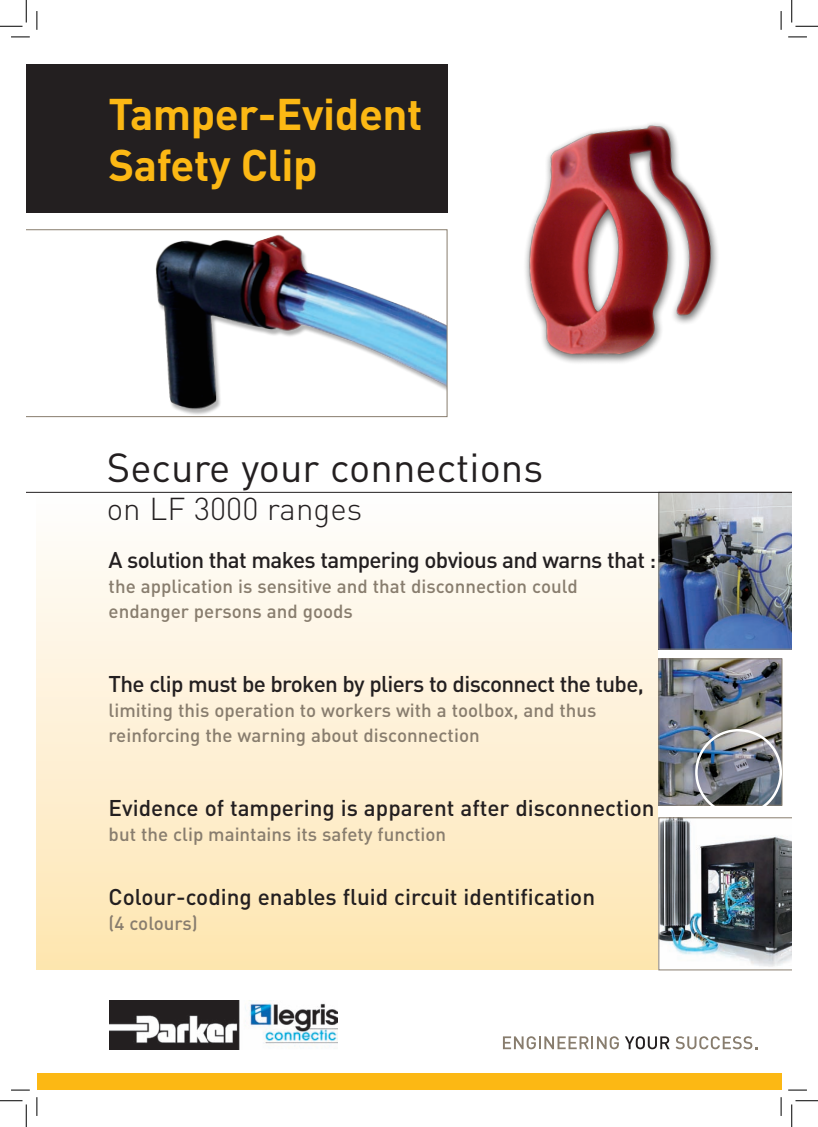
<style>
.page{position:relative;width:818px;height:1127px;background:#fff}
.page>*{position:absolute;margin:0;border:0;box-sizing:border-box;transform-origin:0 0}
.t1{font:700 43.75px/51.2px "DINOT";letter-spacing:-.01em;color:#fcb814}
.t2{font:40px "DINOT";color:#231f20}
.t3{font:300 31.25px "DINOT";color:#231f20}
.t4{font:500 22.5px "DINOT";letter-spacing:-.02em;color:#231f20}
.t5{font:500 22.5px "DINOT";color:#231f20}
.t6{font:500 18.75px/25px "DINOT";color:#887d6e}
</style>
<div class="page">
<div style="left:26px;top:64px;width:422px;height:148px;background:#231f20"></div>
<div style="left:37px;top:492px;width:744px;height:477px;background:linear-gradient(to bottom,#fefefe,#fee5b1)"></div>
<div style="left:658px;top:492px;width:134px;height:478px;background:#fff"></div>
<img style="left:110px;top:1000px;width:228px;height:48px">
<div style="left:37px;top:1073px;width:744px;height:16px;background:#fcb814"></div>
<svg style="left:503px;top:1036px;width:116px;height:12px"></svg>
<svg style="left:625px;top:1036px;width:44px;height:12px"></svg>
<svg style="left:675px;top:1036px;width:82px;height:12px"></svg>
<img style="left:659px;top:493px;width:133px;height:156px">
<img style="left:659px;top:817px;width:133px;height:152px">
<img style="left:660px;top:660px;width:120px;height:143px">
<div style="left:658px;top:658px;width:124px;height:147px;border:1px solid #887d6e"></div>
<hr style="left:26px;top:492px;width:766px;height:1px;background:#231f20">
<div style="left:695px;top:728px;width:87px;height:87px;border:2px solid #fff;border-radius:50%"></div>
<img style="left:525px;top:123px;width:193px;height:240px">
<svg style="left:26px;top:229px;width:421px;height:188px"></svg>
<svg style="left:11px;top:36px;width:19px;height:2px"></svg>
<svg style="left:788px;top:36px;width:19px;height:2px"></svg>
<svg style="left:11px;top:1089px;width:19px;height:1px"></svg>
<svg style="left:788px;top:1089px;width:19px;height:1px"></svg>
<svg style="left:36px;top:11px;width:2px;height:19px"></svg>
<svg style="left:36px;top:1097px;width:2px;height:18px"></svg>
<svg style="left:780px;top:11px;width:2px;height:19px"></svg>
<svg style="left:780px;top:1097px;width:2px;height:18px"></svg>
<svg style="left:0;top:0;width:27px;height:27px"></svg>
<svg style="left:0;top:1100px;width:27px;height:26px"></svg>
<svg style="left:791px;top:0;width:27px;height:27px"></svg>
<svg style="left:791px;top:1100px;width:27px;height:26px"></svg>
<h1 class="t1" style="left:108px;top:87px;width:316px">Tamper-Evident<br>Safety Clip</h1>
<h2 class="t2" style="left:107px;top:440px;width:438px">Secure your connections</h2>
<h3 class="t3" style="left:107px;top:487px;width:257px">on LF 3000 ranges</h3>
<p class="t4" style="left:109px;top:544px;width:549px">A solution that makes tampering obvious and warns that :</p>
<p class="t6" style="left:109px;top:573px;width:471px">the application is sensitive and that disconnection could endanger persons and goods</p>
<p class="t4" style="left:109px;top:668px;width:537px">The clip must be broken by pliers to disconnect the tube,</p>
<p class="t6" style="left:109px;top:696px;width:489px">limiting this operation to workers with a toolbox, and thus reinforcing the warning about disconnection</p>
<p class="t5" style="left:109px;top:792px;width:547px">Evidence of tampering is apparent after disconnection</p>
<p class="t6" style="left:109px;top:820px;width:339px">but the clip maintains its safety function</p>
<p class="t5" style="left:109px;top:880px;width:488px">Colour-coding enables fluid circuit identification</p>
<p class="t6" style="left:109px;top:909px;width:91px">(4 colours)</p>
</div>
